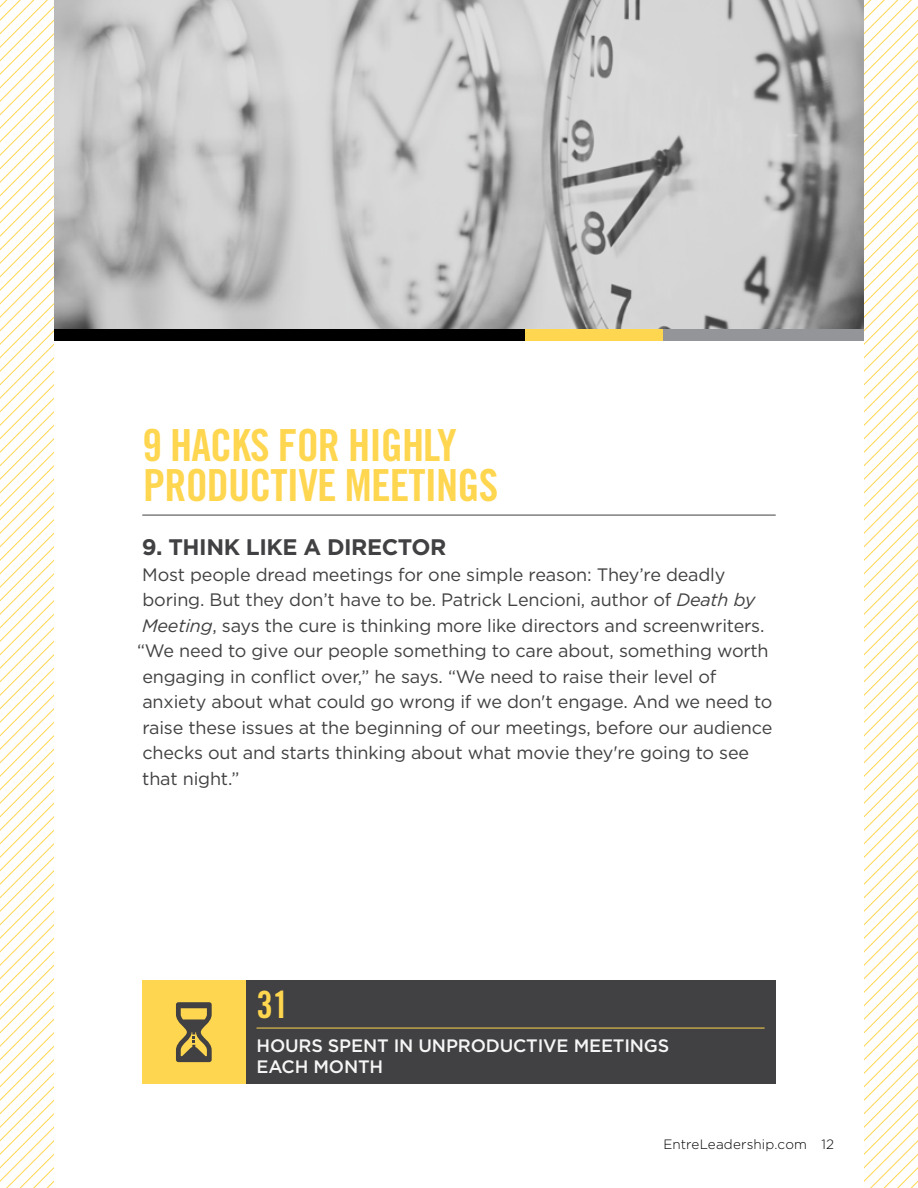
<style>
.page{position:relative;width:918px;height:1188px;background:#fff}
.page>*{position:absolute;margin:0;border:0;box-sizing:border-box;transform-origin:0 0}
.t1{font:44.25px/40.5px "Trade Gothic LT Std Bd Cn 20";letter-spacing:-.02em;color:#ffd64f}
.t2{font:37.5px "Trade Gothic LT Std Bd Cn 20";color:#ffd64f}
.t3{font:700 22.5px "Gotham";letter-spacing:-.02em;color:#414042}
.t4{font:18px "Gotham";letter-spacing:-.01em;color:#414042}
.t5{font:500 18px/21px "Gotham";letter-spacing:-.01em;color:#f6f6f6}
.t6{font:300 13.5px "Gotham";letter-spacing:.01em;color:#000}
.s1{font-style:italic}
</style>
<div class="page">
<svg style="left:0;top:0;width:54px;height:1188px"></svg>
<svg style="left:864px;top:0;width:54px;height:1188px"></svg>
<img style="left:54px;top:0;width:810px;height:329px">
<div style="left:54px;top:329px;width:471px;height:11px;background:#000"></div>
<div style="left:525px;top:329px;width:138px;height:11px;background:#ffd64f"></div>
<div style="left:663px;top:329px;width:201px;height:11px;background:#939598"></div>
<hr style="left:142px;top:515px;width:634px;height:1px;background:#414042">
<div style="left:142px;top:981px;width:634px;height:103px;background:#414042"></div>
<div style="left:142px;top:981px;width:103px;height:103px;background:#ffd64f"></div>
<hr style="left:256px;top:1028px;width:509px;height:1px;background:#ffd64f">
<svg style="left:176px;top:1002px;width:36px;height:60px"></svg>
<h1 class="t1" style="left:143px;top:424px;width:357px">9 HACKS FOR HIGHLY<br>PRODUCTIVE MEETINGS</h1>
<p class="t3" style="left:142px;top:532px;width:306px">9. THINK LIKE A DIRECTOR</p>
<p class="t4" style="left:142px;top:563px;width:585px">Most people dread meetings for one simple reason: They’re deadly</p>
<p class="t4" style="left:143px;top:588px;width:614px">boring. But they don’t have to be. Patrick Lencioni, author of <span class="s1">Death by</span></p>
<p class="t4" style="left:142px;top:614px;width:624px"><span class="s1">Meeting</span>, says the cure is thinking more like directors and screenwriters.</p>
<p class="t4" style="left:137px;top:639px;width:633px">“We need to give our people something to care about, something worth</p>
<p class="t4" style="left:143px;top:665px;width:575px">engaging in conflict over,” he says. “We need to raise their level of</p>
<p class="t4" style="left:142px;top:690px;width:632px">anxiety about what could go wrong if we don't engage. And we need to</p>
<p class="t4" style="left:143px;top:716px;width:631px">raise these issues at the beginning of our meetings, before our audience</p>
<p class="t4" style="left:143px;top:741px;width:608px">checks out and starts thinking about what movie they're going to see</p>
<p class="t4" style="left:142px;top:767px;width:99px">that night.”</p>
<h2 class="t2" style="left:256px;top:982px;width:34px">31</h2>
<p class="t5" style="left:256px;top:1035px;width:414px">HOURS SPENT IN UNPRODUCTIVE MEETINGS<br>EACH MONTH</p>
<p class="t6" style="left:664px;top:1137px;width:172px">EntreLeadership.com 12</p>
</div>
